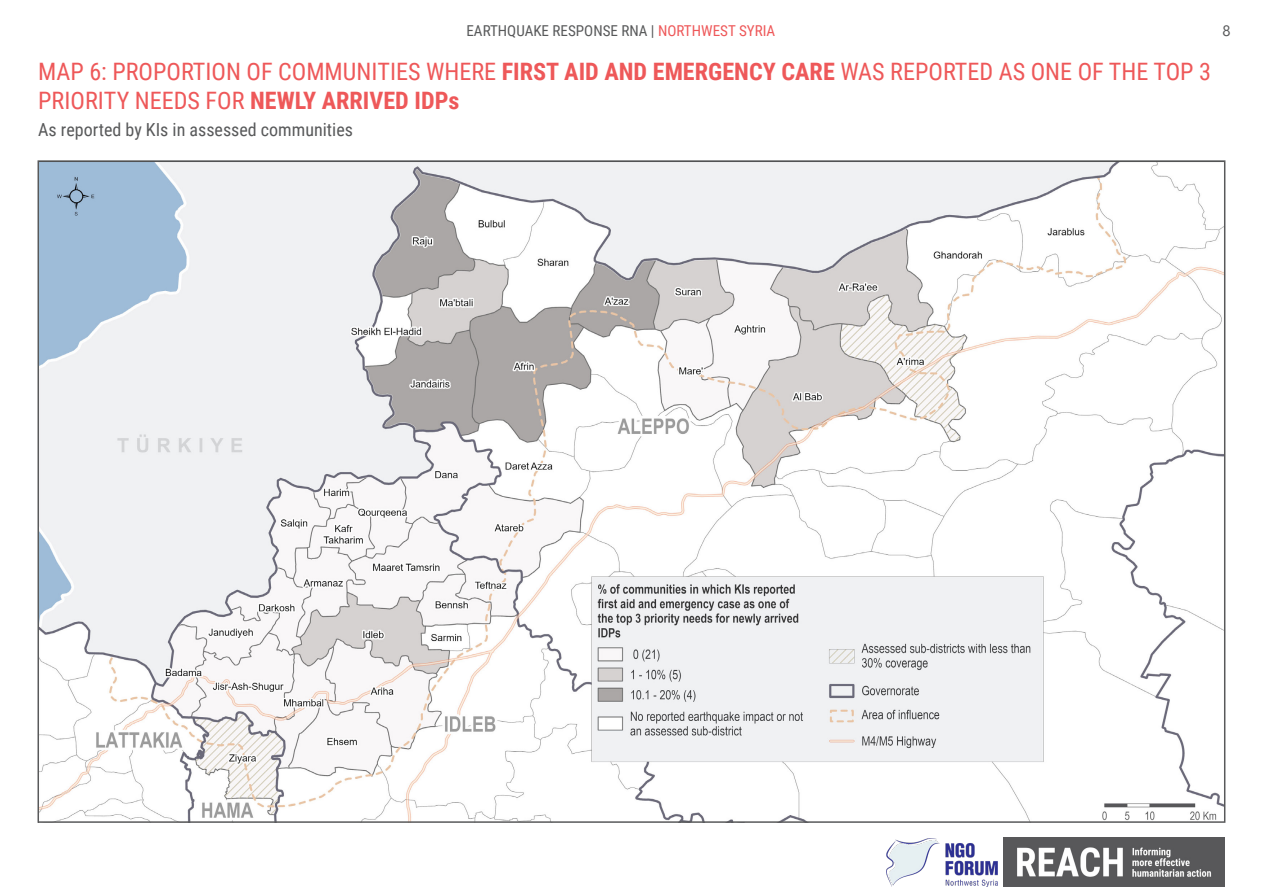
<style>
.page{position:relative;width:1263px;height:893px;background:#fff}
.page>*{position:absolute;margin:0;border:0;box-sizing:border-box;transform-origin:0 0}
.Content_Header{font:24px/28.8px "Roboto Condensed";color:#ee5859}
.Content_Subtitle{font:18px "Roboto Condensed";color:#58595a}
.t1{font:15px "Roboto Condensed";color:#58595a}
.t2{font:15px "Segoe UI";color:#58595a}
.s1{color:#ee5859}
.s2{font-weight:700}
</style>
<div class="page">
<img style="left:1003px;top:838px;width:222px;height:49px">
<img style="left:887px;top:838px;width:111px;height:48px">
<img style="left:41px;top:163px;width:1181px;height:657px">
<p class="t1" style="left:466px;top:20px;width:310px">EARTHQUAKE RESPONSE RNA | <span class="s1">NORTHWEST SYRIA</span></p>
<p class="t2" style="left:1222px;top:17px;width:10px">8</p>
<p class="Content_Header" style="left:38px;top:57px;width:1174px">MAP 6: PROPORTION OF COMMUNITIES WHERE <span class="s2">FIRST AID AND EMERGENCY CARE</span> WAS REPORTED AS ONE OF THE TOP 3<br>PRIORITY NEEDS FOR <span class="s2">NEWLY ARRIVED IDPs</span></p>
<p class="Content_Subtitle" style="left:38px;top:117px;width:316px">As reported by KIs in assessed communities</p>
</div>
